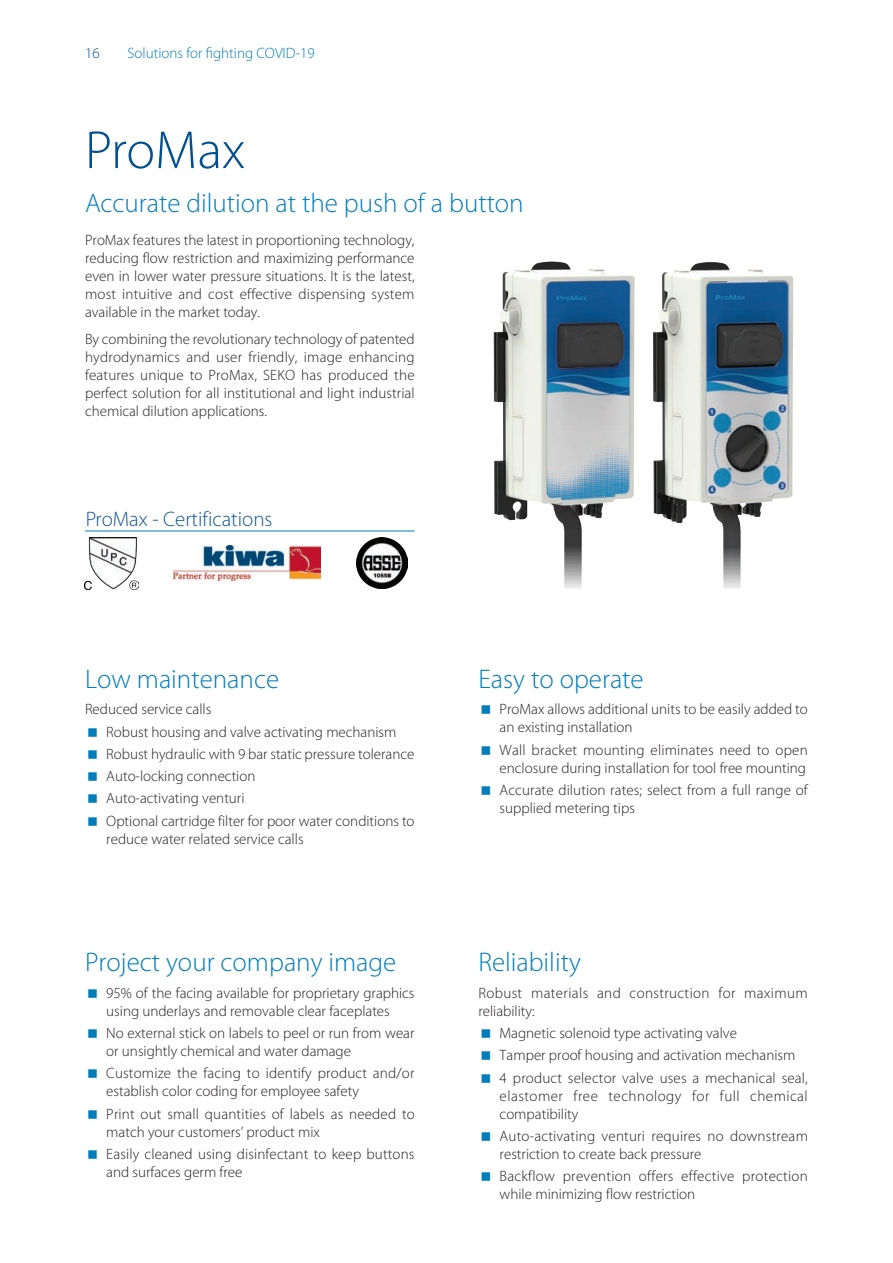
<style>
.page{position:relative;width:893px;height:1263px;background:#fff}
.page>*{position:absolute;margin:0;border:0;box-sizing:border-box;transform-origin:0 0}
.t1{font:300 54px "Myriad Pro";color:#004f8f}
.Normale{font:300 27px "Myriad Pro";color:#007dbb}
.t2{font:300 21px "Myriad Pro";color:#004f8f}
.Normale-2{font:300 15px/18px "Myriad Pro";color:#231f20}
.Normale-3{font:300 15px/18px "Myriad Pro";letter-spacing:.02em;color:#231f20}
.Normale-4{font:300 15px/18px "Myriad Pro";letter-spacing:.025em;color:#231f20}
.t3{font:300 15px "Myriad Pro";color:#007dbb}
.t4{font:300 15px "Myriad Pro";color:#004f8f}
</style>
<div class="page">
<img style="left:493px;top:261px;width:111px;height:328px">
<img style="left:85px;top:537px;width:53px;height:52px">
<img style="left:357px;top:537px;width:51px;height:51px">
<img style="left:174px;top:546px;width:147px;height:35px">
<hr style="left:85px;top:531px;width:330px;height:1px;background:#007dbb">
<img style="left:604px;top:262px;width:189px;height:327px">
<p class="t4" style="left:85px;top:44px;width:16px">16</p>
<p class="t3" style="left:128px;top:44px;width:189px">Solutions for fighting COVID-19</p>
<p class="t1" style="left:85px;top:118px;width:162px">ProMax</p>
<p class="Normale" style="left:85px;top:186px;width:440px">Accurate dilution at the push of a button</p>
<p class="Normale-2" style="left:85px;top:231px;width:331px;text-align:justify">ProMax features the latest in proportioning technology, reducing flow restriction and maximizing performance even in lower water pressure situations. It is the latest, most intuitive and cost effective dispensing system available in the market today.</p>
<p class="Normale-2" style="left:85px;top:329px;width:331px;text-align:justify">By combining the revolutionary technology of patented hydrodynamics and user friendly, image enhancing features unique to ProMax, SEKO has produced the perfect solution for all institutional and light industrial chemical dilution applications.</p>
<h3 class="t2" style="left:85px;top:506px;width:189px">ProMax - Certifications</h3>
<p class="Normale" style="left:85px;top:663px;width:196px">Low maintenance</p>
<p class="Normale-2" style="left:85px;top:700px;width:128px">Reduced service calls</p>
<p class="Normale-2" style="left:106px;top:722px;width:292px">Robust housing and valve activating mechanism</p>
<p class="Normale-2" style="left:106px;top:745px;width:310px">Robust hydraulic with 9 bar static pressure tolerance</p>
<p class="Normale-2" style="left:106px;top:767px;width:151px">Auto-locking connection</p>
<p class="Normale-2" style="left:106px;top:789px;width:140px">Auto-activating venturi</p>
<p class="Normale-2" style="left:106px;top:811px;width:310px">Optional cartridge filter for poor water conditions to reduce water related service calls</p>
<p class="Normale" style="left:85px;top:946px;width:313px">Project your company image</p>
<p class="Normale-2" style="left:106px;top:984px;width:310px">95% of the facing available for proprietary graphics using underlays and removable clear faceplates</p>
<p class="Normale-2" style="left:106px;top:1024px;width:310px">No external stick on labels to peel or run from wear or unsightly chemical and water damage</p>
<p class="Normale-2" style="left:106px;top:1064px;width:310px">Customize the facing to identify product and/or establish color coding for employee safety</p>
<p class="Normale-2" style="left:106px;top:1104px;width:310px">Print out small quantities of labels as needed to match your customers’ product mix</p>
<p class="Normale-2" style="left:106px;top:1145px;width:310px">Easily cleaned using disinfectant to keep buttons and surfaces germ free</p>
<p class="Normale" style="left:478px;top:663px;width:167px">Easy to operate</p>
<p class="Normale-2" style="left:500px;top:700px;width:310px">ProMax allows additional units to be easily added to an existing installation</p>
<p class="Normale-2" style="left:500px;top:740px;width:310px">Wall bracket mounting eliminates need to open enclosure during installation for tool free mounting</p>
<p class="Normale-2" style="left:500px;top:781px;width:310px">Accurate dilution rates; select from a full range of supplied metering tips</p>
<p class="Normale" style="left:478px;top:946px;width:104px">Reliability</p>
<p class="Normale-4" style="left:478px;top:984px;width:331px">Robust materials and construction for maximum reliability:</p>
<p class="Normale-2" style="left:500px;top:1024px;width:239px">Magnetic solenoid type activating valve</p>
<p class="Normale-2" style="left:500px;top:1046px;width:297px">Tamper proof housing and activation mechanism</p>
<p class="Normale-2" style="left:500px;top:1068px;width:310px;text-align:justify">4 product selector valve uses a mechanical seal, elastomer free technology for full chemical compatibility</p>
<p class="Normale-2" style="left:500px;top:1127px;width:310px">Auto-activating venturi requires no downstream restriction to create back pressure</p>
<p class="Normale-3" style="left:500px;top:1167px;width:310px">Backflow prevention offers effective protection while minimizing flow restriction</p>
</div>
